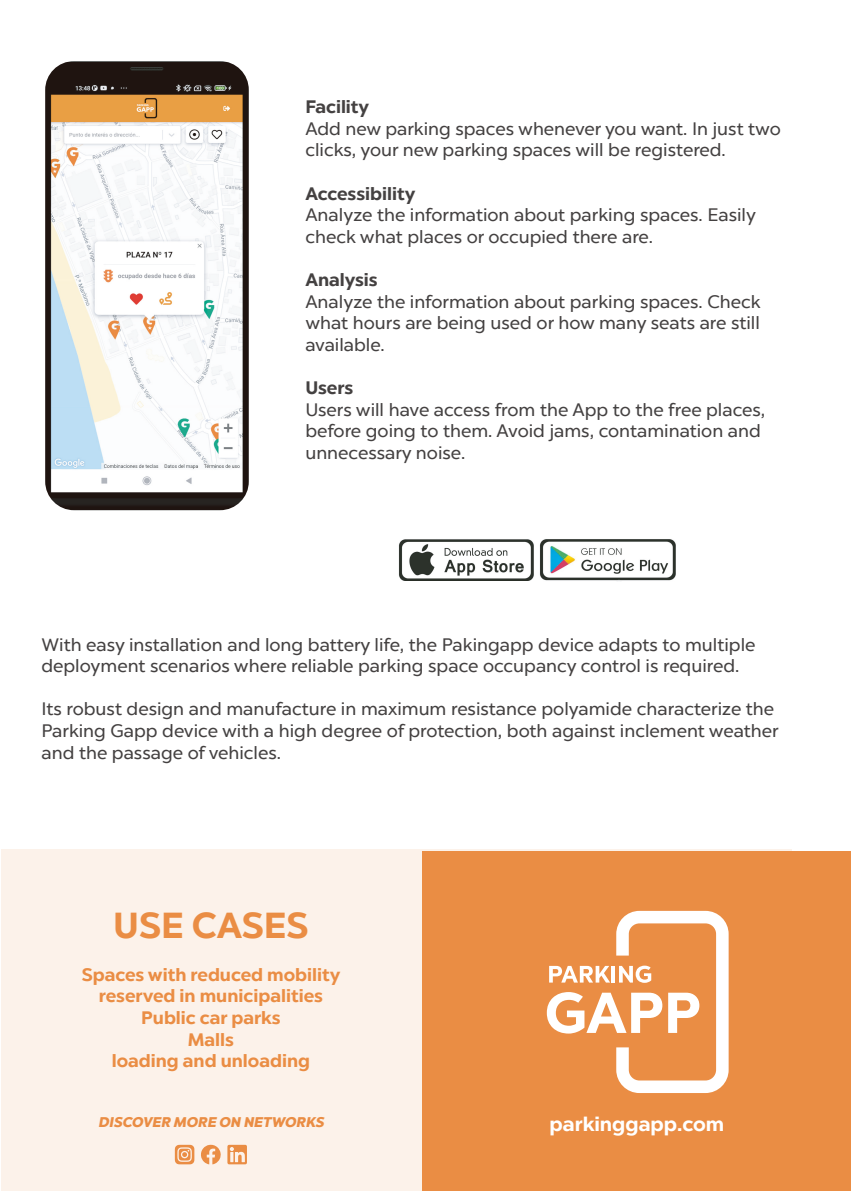
<style>
.page{position:relative;width:851px;height:1191px;background:#fff}
.page>*{position:absolute;margin:0;border:0;box-sizing:border-box;transform-origin:0 0}
.t1{font:700 57.4px "Chronica Pro";color:#fff}
.t2{font:700 36px "Chronica Pro";color:#ea8d44}
.t3{font:700 20px "Chronica Pro";color:#fff}
.t4{font:18px/21.6px "Chronica Pro";color:#444141}
.t5{font:700 18px/21.6px "Chronica Pro";color:#ea8d44;text-align:center}
.t6{font:700 18px "Chronica Pro";color:#444141}
.t7{font:14px "Chronica Pro Black It";color:#ea8d44}
</style>
<div class="page">
<div style="left:1px;top:849px;width:790px;height:342px;background:#fcf2ea"></div>
<div style="left:422px;top:851px;width:429px;height:340px;background:#ea8d44"></div>
<svg style="left:549px;top:966px;width:61px;height:16px"></svg>
<hr style="left:612px;top:966px;width:3px;height:16px;background:#fff">
<svg style="left:616px;top:911px;width:113px;height:182px"></svg>
<svg style="left:175px;top:1144px;width:19px;height:20px"></svg>
<svg style="left:201px;top:1144px;width:20px;height:20px"></svg>
<svg style="left:227px;top:1144px;width:20px;height:20px"></svg>
<img style="left:45px;top:61px;width:204px;height:449px">
<img style="left:540px;top:539px;width:136px;height:42px">
<img style="left:399px;top:539px;width:135px;height:41px">
<p class="t6" style="left:305px;top:96px;width:65px">Facility</p>
<p class="t4" style="left:305px;top:118px;width:477px">Add new parking spaces whenever you want. In just two clicks, your new parking spaces will be registered.</p>
<p class="t6" style="left:305px;top:182px;width:111px">Accessibility</p>
<p class="t4" style="left:305px;top:204px;width:452px">Analyze the information about parking spaces. Easily check what places or occupied there are.</p>
<p class="t6" style="left:305px;top:268px;width:74px">Analysis</p>
<p class="t4" style="left:305px;top:290px;width:457px;text-align:justify">Analyze the information about parking spaces. Check what hours are being used or how many seats are still available.</p>
<p class="t6" style="left:305px;top:376px;width:49px">Users</p>
<p class="t4" style="left:305px;top:398px;width:461px">Users will have access from the App to the free places, before going to them. Avoid jams, contamination and unnecessary noise.</p>
<p class="t4" style="left:41px;top:633px;width:715px">With easy installation and long battery life, the Pakingapp device adapts to multiple deployment scenarios where reliable parking space occupancy control is required.</p>
<p class="t4" style="left:41px;top:698px;width:739px">Its robust design and manufacture in maximum resistance polyamide characterize the<br>Parking Gapp device with a high degree of protection, both against inclement weather and the passage of vehicles.</p>
<h2 class="t2" style="left:113px;top:902px;width:197px">USE CASES</h2>
<p class="t5" style="left:82px;top:963px;width:260px">Spaces with reduced mobility reserved in municipalities<br>Public car parks<br>Malls<br>loading and unloading</p>
<p class="t7" style="left:98px;top:1113px;width:227px">DISCOVER MORE ON NETWORKS</p>
<h1 class="t1" style="left:545px;top:977px;width:158px">GAPP</h1>
<p class="t3" style="left:550px;top:1111px;width:176px">parkinggapp.com</p>
</div>
